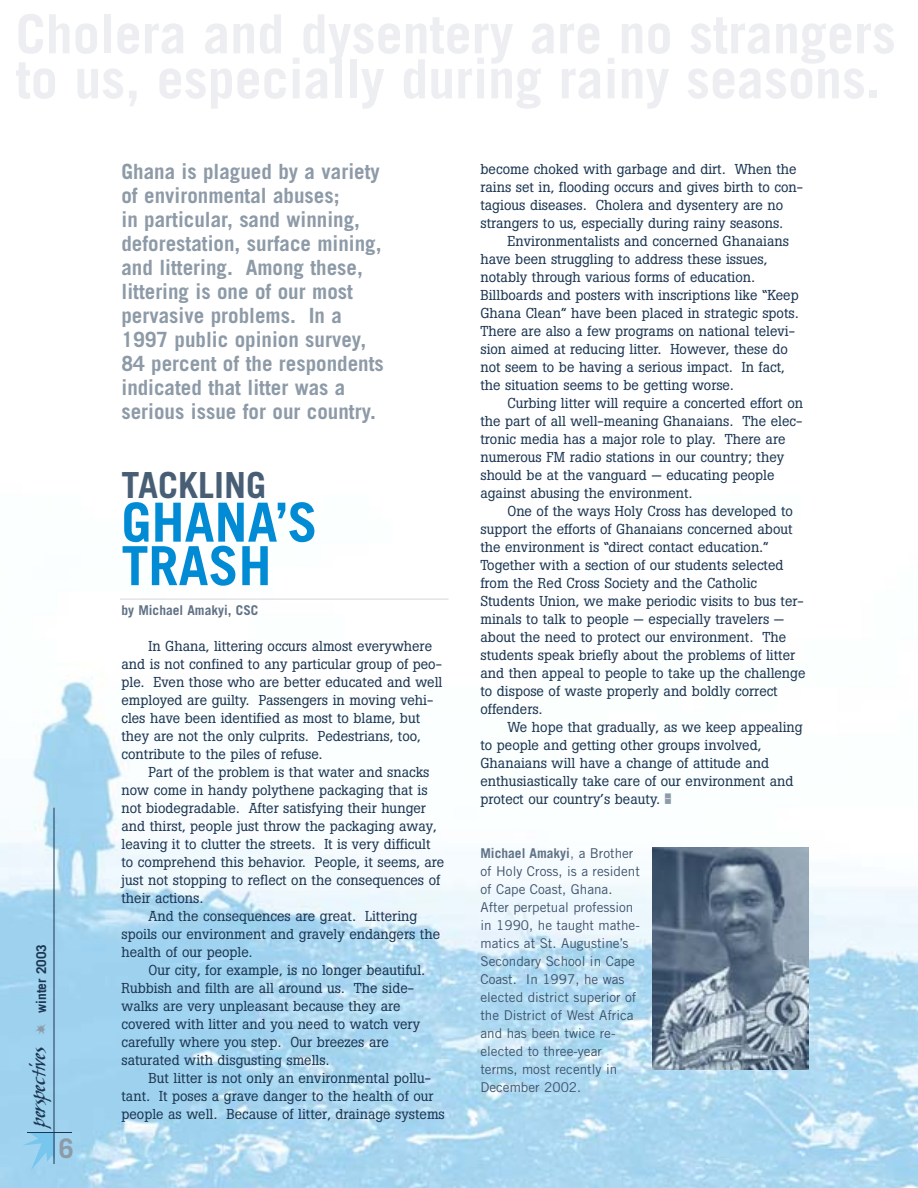
<style>
.page{position:relative;width:918px;height:1188px;background:#fff}
.page>*{position:absolute;margin:0;border:0;box-sizing:border-box;transform-origin:0 0}
.t1{font:700 54px/43.5px "Trade Gothic";color:#008bd4}
.t2{font:700 36px "Trade Gothic";color:#485e74}
.t3{font:700 27px "Trade Gothic";color:#8d9aa7}
.t4{font:700 21px/24px "Trade Gothic";color:#8d9aa7}
.t5{font:italic 21px "Skylark ITC";color:#1c3652;scale:1.23 1}
.t6{font:14.25px/18px "Boton";color:#1c3652}
.t7{font:13.5px/18px "Trade Gothic";color:#3e536c}
.t8{font:700 13.5px "Trade Gothic";color:#607286}
.t9{font:700 13.5px "Trade Gothic";color:#1c3652}
.t10{font:10.5px "Bubbledot ICG Coarse Neg";color:#8d9aa7}
.s1{font-size:19.2px}
.s2{font-weight:700;color:#607286}
.s3{color:#607286}
</style>
<div class="page">
<img style="left:0;top:598px;width:918px;height:589px">
<svg style="left:19px;top:1133px;width:35px;height:44px;background:#92cded"></svg>
<hr style="left:27px;top:1132px;width:45px;height:1px;background:#1c3652">
<hr style="left:54px;top:808px;width:1px;height:356px;background:#1c3652">
<hr style="left:120px;top:599px;width:328px;height:1px;background:#d2d6dc">
<img style="left:653px;top:848px;width:155px;height:221px">
<svg style="left:36px;top:1024px;width:10px;height:11px"></svg>
<p class="t9" style="left:36px;top:1013px;width:70px;rotate:-90deg">winter 2003</p>
<h3 class="t5" style="left:30px;top:1126px;width:68px;rotate:-90deg">perspec<span class="s1">t</span>ives</h3>
<h3 class="t3" style="left:59px;top:1139px;width:17px">6</h3>
<p class="t4" style="left:122px;top:161px;width:264px">Ghana is plagued by a variety of environmental abuses;<br>in particular, sand winning, deforestation, surface mining, and littering. Among these, littering is one of our most pervasive problems. In a<br>1997 public opinion survey,<br>84 percent of the respondents indicated that litter was a serious issue for our country.</p>
<h2 class="t2" style="left:122px;top:472px;width:146px">TACKLING</h2>
<h1 class="t1" style="left:122px;top:506px;width:198px">GHANA’S<br>TRASH</h1>
<p class="t8" style="left:122px;top:605px;width:138px">by Michael Amakyi, CSC</p>
<p class="t6" style="left:122px;top:639px;width:322px;text-indent:27px">In Ghana, littering occurs almost everywhere and is not confined to any particular group of peo&shy;ple. Even those who are better educated and well employed are guilty. Passengers in moving vehi&shy;cles have been identified as most to blame, but they are not the only culprits. Pedestrians, too, contribute to the piles of refuse.</p>
<p class="t6" style="left:148px;top:765px;width:283px">Part of the problem is that water and snacks</p>
<p class="t6" style="left:122px;top:783px;width:308px">now come in handy polythene packaging that is</p>
<p class="t6" style="left:122px;top:801px;width:306px">not biodegradable. After satisfying their hunger</p>
<p class="t6" style="left:122px;top:819px;width:317px">and thirst, people just throw the packaging away,</p>
<p class="t6" style="left:122px;top:837px;width:310px">leaving it to clutter the streets. It is very difficult</p>
<p class="t6" style="left:122px;top:855px;width:324px">to comprehend this behavior. People, it seems, are</p>
<p class="t6" style="left:122px;top:873px;width:320px">just not stopping to reflect on the consequences of</p>
<p class="t6" style="left:122px;top:891px;width:83px">their actions.</p>
<p class="t6" style="left:148px;top:909px;width:270px">And the consequences are great. Littering</p>
<p class="t6" style="left:122px;top:927px;width:320px">spoils our environment and gravely endangers the</p>
<p class="t6" style="left:122px;top:945px;width:132px">health of our people.</p>
<p class="t6" style="left:148px;top:963px;width:278px">Our city, for example, is no longer beautiful.</p>
<p class="t6" style="left:122px;top:981px;width:294px">Rubbish and filth are all around us. The side-</p>
<p class="t6" style="left:122px;top:999px;width:281px">walks are very unpleasant because they are</p>
<p class="t6" style="left:122px;top:1017px;width:300px">covered with litter and you need to watch very</p>
<p class="t6" style="left:122px;top:1035px;width:269px">carefully where you step. Our breezes are</p>
<p class="t6" style="left:122px;top:1053px;width:209px">saturated with disgusting smells.</p>
<p class="t6" style="left:148px;top:1071px;width:284px">But litter is not only an environmental pollu-</p>
<p class="t6" style="left:122px;top:1089px;width:314px">tant. It poses a grave danger to the health of our</p>
<p class="t6" style="left:122px;top:1107px;width:325px">people as well. Because of litter, drainage systems</p>
<p class="t6" style="left:480px;top:161px;width:324px">become choked with garbage and dirt. When the rains set in, flooding occurs and gives birth to con&shy;tagious diseases. Cholera and dysentery are no strangers to us, especially during rainy seasons.</p>
<p class="t6" style="left:480px;top:233px;width:320px;text-indent:27px">Environmentalists and concerned Ghanaians have been struggling to address these issues, notably through various forms of education.<br>Billboards and posters with inscriptions like “Keep Ghana Clean” have been placed in strategic spots.<br>There are also a few programs on national televi&shy;sion aimed at reducing litter. However, these do not seem to be having a serious impact. In fact, the situation seems to be getting worse.</p>
<p class="t6" style="left:480px;top:395px;width:324px;text-indent:27px">Curbing litter will require a concerted effort on the part of all well-meaning Ghanaians. The elec&shy;tronic media has a major role to play. There are numerous FM radio stations in our country; they should be at the vanguard — educating people against abusing the environment.</p>
<p class="t6" style="left:480px;top:503px;width:326px;text-indent:27px">One of the ways Holy Cross has developed to support the efforts of Ghanaians concerned about the environment is “direct contact education.” Together with a section of our students selected from the Red Cross Society and the Catholic Students Union, we make periodic visits to bus ter&shy;minals to talk to people — especially travelers — about the need to protect our environment. The students speak briefly about the problems of litter and then appeal to people to take up the challenge to dispose of waste properly and boldly correct offenders.</p>
<p class="t6" style="left:480px;top:719px;width:324px;text-indent:27px">We hope that gradually, as we keep appealing to people and getting other groups involved, Ghanaians will have a change of attitude and enthusiastically take care of our environment and protect our country’s beauty.</p>
<p class="t10" style="left:665px;top:793px;width:7px">-</p>
<p class="t7" style="left:480px;top:845px;width:161px"><span class="s2">Michael Amakyi</span><span class="s3">,</span> a Brother of Holy Cross, is a resident of Cape Coast, Ghana.<br>After perpetual profession in 1990, he taught mathe&shy;matics at St. Augustine’s<br>Secondary School in Cape<br>Coast. In 1997, he was elected district superior of the District of West Africa and has been twice re&shy;elected to three-year terms, most recently in<br>December 2002.</p>
</div>
